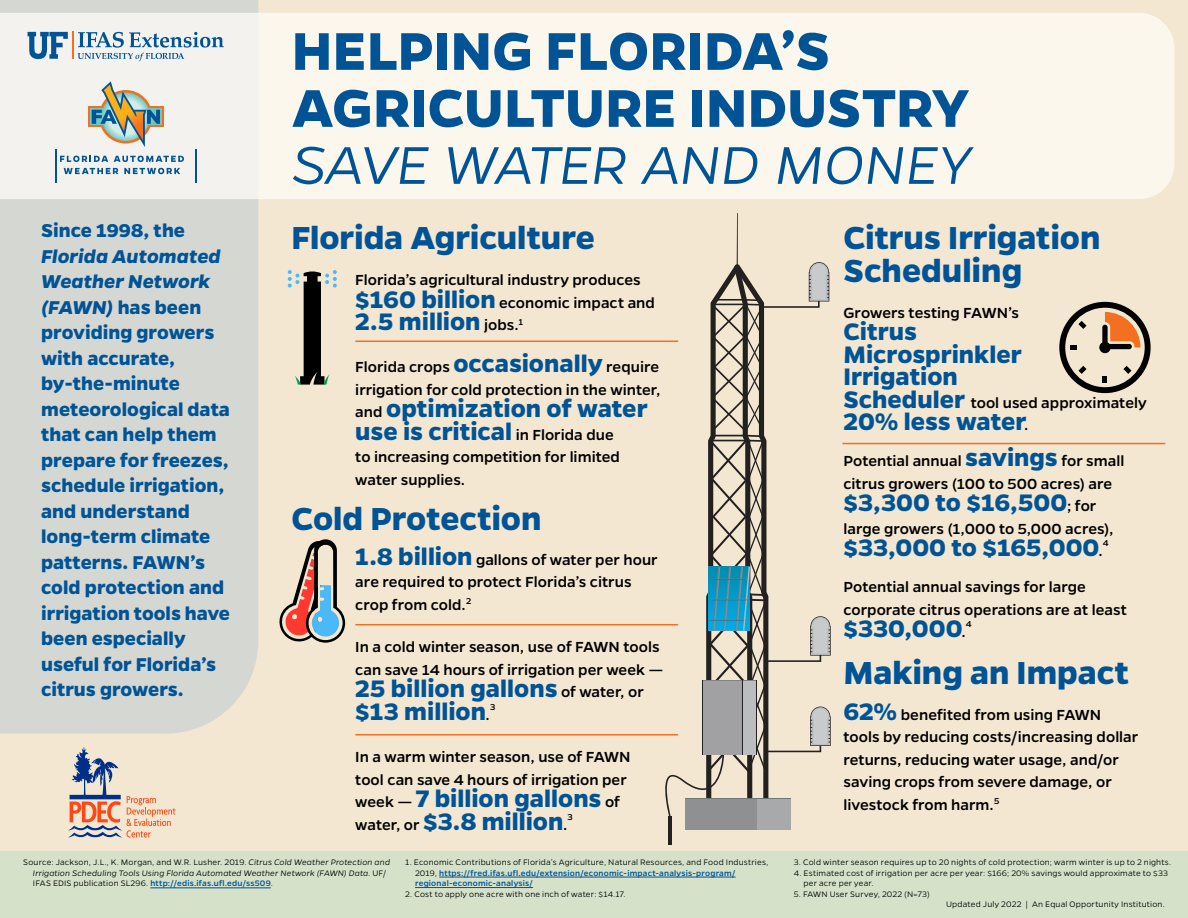
<style>
.page{position:relative;width:1188px;height:918px;background:#f3e7d1}
.page>*{position:absolute;margin:0;border:0;box-sizing:border-box;transform-origin:0 0}
.H1_-_Header{font:700 60px/57px "Gentona";letter-spacing:.01em;color:#005496}
.H2_-_subhead{font:700 36px/33px "Gentona";color:#005496}
.P_-_body_no_indent{font:700 27px/22.5px "Gentona";color:#005496}
.H2_-_Sidebar{font:700 21px/25.5px "Gentona";color:#005496}
.P_-_body_no_indent-2{font:500 16.5px/22.5px "Gentona";color:#000}
.P_-_body_no_indent-3{font:500 9.6px "Gentona";color:#000}
.P_-_caption{font:300 9px/10.5px "Gentona";letter-spacing:.02em;color:#000}
.P_-_caption-2{font:italic 300 9px/10.5px "Gentona";letter-spacing:.02em;color:#000}
.P_-_caption-3{font:500 9px/10.5px "Gentona";letter-spacing:.025em;color:#005496}
.s1{font-weight:300;font-style:italic}
.s2{font-style:italic}
.s3{font-weight:700;font-size:27px;color:#005496}
.s4{font-weight:500;font-size:16.5px;color:#000}
.s5{font-style:normal}
.s6{font-weight:500;font-style:normal;color:#005496}
.s7{font-weight:300;color:#000}
</style>
<div class="page">
<div style="left:0;top:851px;width:1188px;height:67px;background:#d5e1c9"></div>
<div style="left:0;top:0;width:258px;height:734px;background:#d5d7d3"></div>
<div style="left:0;top:13px;width:1174px;height:186px;background:#fbf7ed"></div>
<svg style="left:279px;top:539px;width:66px;height:104px"></svg>
<svg style="left:1059px;top:302px;width:92px;height:91px"></svg>
<svg style="left:288px;top:270px;width:49px;height:115px"></svg>
<div style="left:685px;top:799px;width:72px;height:30px;background:#8f9091"></div>
<div style="left:757px;top:799px;width:33px;height:30px;background:#a8a9aa"></div>
<hr style="left:668px;top:816px;width:3px;height:28px;background:#232020">
<hr style="left:737px;top:213px;width:1px;height:52px;background:#232020">
<svg style="left:663px;top:262px;width:168px;height:557px"></svg>
<hr style="left:842px;top:443px;width:323px;height:1px;background:#f36f21">
<div style="left:88px;top:106px;width:76px;height:21px;background:#f36f21"></div>
<svg style="left:90px;top:109px;width:72px;height:16px"></svg>
<hr style="left:195px;top:149px;width:1px;height:33px;background:#005496">
<hr style="left:55px;top:149px;width:1px;height:33px;background:#005496">
<svg style="left:60px;top:156px;width:48px;height:6px"></svg>
<svg style="left:114px;top:156px;width:70px;height:6px"></svg>
<svg style="left:64px;top:168px;width:54px;height:6px"></svg>
<svg style="left:124px;top:168px;width:56px;height:6px"></svg>
<svg style="left:92px;top:81px;width:68px;height:66px;background:#b9bbab"></svg>
<svg style="left:68px;top:747px;width:108px;height:91px"></svg>
<hr style="left:355px;top:341px;width:323px;height:1px;background:#f36f21">
<hr style="left:355px;top:624px;width:323px;height:1px;background:#f36f21">
<hr style="left:355px;top:734px;width:323px;height:1px;background:#f36f21">
<svg style="left:28px;top:32px;width:196px;height:29px;background:#afc4d3"></svg>
<hr style="left:150px;top:887px;width:121px;height:1px;background:#005496">
<hr style="left:439px;top:877px;width:297px;height:1px;background:#005496">
<hr style="left:415px;top:887px;width:118px;height:1px;background:#005496">
<h1 class="H1_-_Header" style="left:292px;top:22px;width:681px">HELPING FLORIDA’S<br>AGRICULTURE INDUSTRY<br><span class="s1">SAVE WATER AND MONEY</span></h1>
<h2 class="H2_-_Sidebar" style="left:41px;top:218px;width:190px">Since 1998, the<br><span class="s2">Florida Automated<br>Weather Network (FAWN)</span> has been providing growers with accurate, by-the-minute meteorological data that can help them prepare for freezes, schedule irrigation, and understand long-term climate patterns. FAWN’s cold protection and irrigation tools have been especially useful for Florida’s citrus growers.</h2>
<h2 class="H2_-_subhead" style="left:292px;top:220px;width:305px">Florida Agriculture</h2>
<p class="P_-_body_no_indent-2" style="left:355px;top:269px;width:301px">Florida’s agricultural industry produces <span class="s3">$160 billion</span> economic impact and</p>
<p class="P_-_body_no_indent" style="left:355px;top:310px;width:170px">2.5 million <span class="s4">jobs.</span><sup>1</sup></p>
<p class="P_-_body_no_indent-2" style="left:355px;top:356px;width:307px">Florida crops <span class="s3">occasionally</span> require irrigation for cold protection in the winter,</p>
<p class="P_-_body_no_indent" style="left:355px;top:397px;width:294px"><span class="s4">and</span> optimization of water use is critical <span class="s4">in Florida due</span></p>
<p class="P_-_body_no_indent-2" style="left:355px;top:446px;width:266px">to increasing competition for limited water supplies.</p>
<h2 class="H2_-_subhead" style="left:292px;top:502px;width:251px">Cold Protection</h2>
<p class="P_-_body_no_indent-2" style="left:355px;top:548px;width:304px"><span class="s3">1.8 billion</span> gallons of water per hour are required to protect Florida’s citrus crop from cold.<sup>2</sup></p>
<p class="P_-_body_no_indent-2" style="left:355px;top:636px;width:310px">In a cold winter season, use of FAWN tools can save 14 hours of irrigation per week —</p>
<p class="P_-_body_no_indent" style="left:355px;top:677px;width:290px">25 billion gallons <span class="s4">of water, or </span>$13 million<span class="s4">.</span></p>
<p class="P_-_body_no_indent-3" style="left:490px;top:701px;width:7px">3</p>
<p class="P_-_body_no_indent-2" style="left:355px;top:746px;width:277px">In a warm winter season, use of FAWN tool can save 4 hours of irrigation per</p>
<p class="P_-_body_no_indent" style="left:355px;top:787px;width:266px"><span class="s4">week —</span> 7 billion gallons <span class="s4">of water, or</span> $3.8 million<span class="s4">.</span></p>
<p class="P_-_body_no_indent-3" style="left:568px;top:811px;width:7px">3</p>
<p class="P_-_caption-2" style="left:33px;top:857px;width:359px;text-indent:-10px"><span class="s5">Source: Jackson, J.L., K. Morgan, and W.R. Lusher. 2019.</span> Citrus Cold Weather Protection and<br>Irrigation Scheduling Tools Using Florida Automated Weather Network (FAWN) Data<span class="s5">. UF/<br>IFAS EDIS publication SL296.</span> <span class="s6">http://edis.ifas.ufl.edu/ss509</span><span class="s5">.</span></p>
<p class="P_-_caption-3" style="left:415px;top:857px;width:355px;text-indent:-10px"><span class="s7">1. Economic Contributions of Florida’s Agriculture, Natural Resources, and Food Industries,<br>2019,</span> https://fred.ifas.ufl.edu/extension/economic-impact-analysis-program/ regional-economic-analysis/</p>
<p class="P_-_caption" style="left:405px;top:888px;width:222px">2. Cost to apply one acre with one inch of water: $14.17.</p>
<h2 class="H2_-_subhead" style="left:843px;top:220px;width:258px">Citrus Irrigation<br>Scheduling</h2>
<p class="P_-_body_no_indent-2" style="left:843px;top:301px;width:177px">Growers testing FAWN’s</p>
<p class="P_-_body_no_indent" style="left:843px;top:320px;width:180px">Citrus<br>Microsprinkler<br>Irrigation</p>
<p class="P_-_body_no_indent-2" style="left:843px;top:391px;width:305px"><span class="s3">Scheduler</span> tool used approximately</p>
<p class="P_-_body_no_indent" style="left:843px;top:410px;width:186px">20% less water<span class="s4">.</span></p>
<p class="P_-_body_no_indent-2" style="left:843px;top:450px;width:282px">Potential annual <span class="s3">savings</span> for small citrus growers (100 to 500 acres) are</p>
<p class="P_-_body_no_indent" style="left:843px;top:491px;width:254px">$3,300 to $16,500<span class="s4">; for</span></p>
<p class="P_-_body_no_indent-2" style="left:843px;top:517px;width:271px">large growers (1,000 to 5,000 acres),</p>
<p class="P_-_body_no_indent" style="left:843px;top:536px;width:261px">$33,000 to $165,000<span class="s4">.</span></p>
<p class="P_-_body_no_indent-3" style="left:1103px;top:538px;width:7px">4</p>
<p class="P_-_body_no_indent-2" style="left:843px;top:576px;width:285px">Potential annual savings for large corporate citrus operations are at least</p>
<p class="P_-_body_no_indent" style="left:843px;top:617px;width:124px">$330,000<span class="s4">.</span></p>
<p class="P_-_body_no_indent-3" style="left:966px;top:619px;width:7px">4</p>
<h2 class="H2_-_subhead" style="left:843px;top:655px;width:287px">Making an Impact</h2>
<p class="P_-_body_no_indent-2" style="left:843px;top:703px;width:296px"><span class="s3">62%</span> benefited from using FAWN tools by reducing costs/increasing dollar returns, reducing water usage, and/or saving crops from severe damage, or livestock from harm.<sup>5</sup></p>
<p class="P_-_caption" style="left:794px;top:857px;width:379px">3. Cold winter season requires up to 20 nights of cold protection; warm winter is up to 2 nights.</p>
<p class="P_-_caption" style="left:804px;top:867px;width:366px;text-indent:-10px">4. Estimated cost of irrigation per acre per year: $166; 20% savings would approximate to $33 per acre per year.</p>
<p class="P_-_caption" style="left:794px;top:888px;width:137px">5. FAWN User Survey, 2022 (N=73)</p>
<p class="P_-_caption" style="left:946px;top:898px;width:220px">Updated July 2022 | An Equal Opportunity Institution.</p>
</div>
